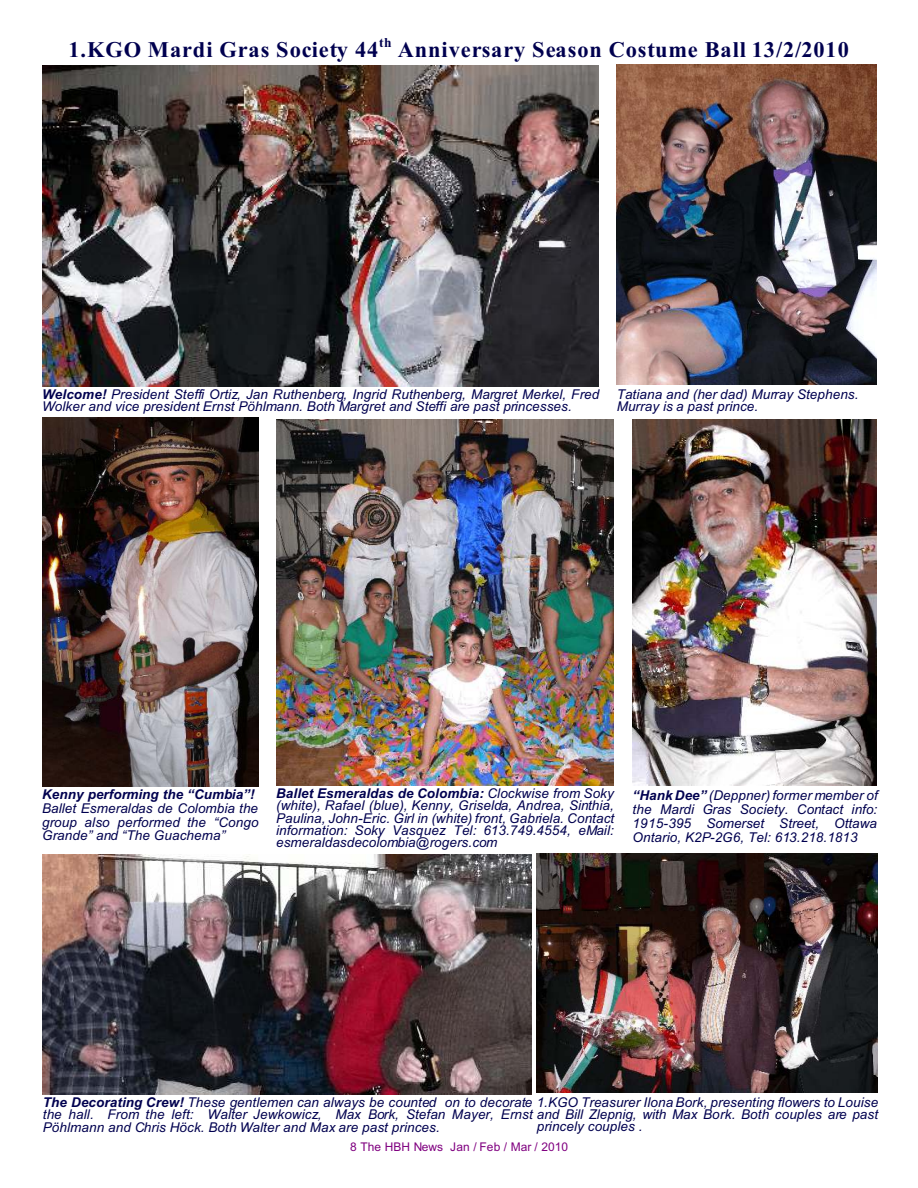
<style>
.page{position:relative;width:918px;height:1188px;background:#fff}
.page>*{position:absolute;margin:0;border:0;box-sizing:border-box;transform-origin:0 0}
.t1{font:700 22.35px "Times New Roman";letter-spacing:.04em;color:#00004f}
.t2{font:italic 13.5px/13.8px "Arial";letter-spacing:.005em;color:#00004f}
.t3{font:12px "Arial";letter-spacing:.01em;color:#800080}
.s1{font-weight:700}
</style>
<div class="page">
<img style="left:537px;top:854px;width:340px;height:238px">
<img style="left:42px;top:417px;width:216px;height:369px">
<img style="left:43px;top:854px;width:489px;height:240px">
<img style="left:42px;top:65px;width:557px;height:321px">
<img style="left:617px;top:65px;width:259px;height:319px">
<img style="left:276px;top:420px;width:338px;height:366px">
<img style="left:632px;top:419px;width:245px;height:366px">
<p class="t1" style="left:68px;top:42px;width:782px">1.KGO Mardi Gras Society 44<sup>th</sup> Anniversary Season Costume Ball 13/2/2010</p>
<p class="t2" style="left:42px;top:389px;width:559px;line-height:12.3px"><span class="s1">Welcome!</span> President Steffi Ortiz, Jan Ruthenberg, Ingrid Ruthenberg, Margret Merkel, Fred<br>Wolker and vice president Ernst Pöhlmann. Both Margret and Steffi are past princesses.</p>
<p class="t2" style="left:617px;top:389px;width:243px;line-height:12.3px">Tatiana and (her dad) Murray Stephens.<br>Murray is a past prince.</p>
<p class="t2" style="left:42px;top:788px;width:218px"><span class="s1">Kenny performing the “Cumbia”!<br></span>Ballet Esmeraldas de Colombia the group also performed the “Congo<br>Grande” and “The Guacherna”</p>
<p class="t2" style="left:276px;top:788px;width:340px;line-height:12.3px;text-align:justify"><span class="s1">Ballet Esmeraldas de Colombia:</span> Clockwise from Soky (white), Rafael (blue), Kenny, Griselda, Andrea, Sinthia, Paulina, John-Eric. Girl in (white) front, Gabriela. Contact information: Soky Vasquez Tel: 613.749.4554, eMail: esmeraldasdecolombia@rogers.com</p>
<p class="t2" style="left:633px;top:790px;width:247px;text-align:justify"><span class="s1">“Hank Dee”</span> (Deppner) former member of the Mardi Gras Society. Contact info:<br>1915-395 Somerset Street, Ottawa Ontario, K2P-2G6, Tel: 613.218.1813</p>
<p class="t2" style="left:43px;top:1096px;width:837px"><span class="s1">The Decorating Crew!</span> These gentlemen can always be counted on to decorate 1.KGO Treasurer Ilona Bork, presenting flowers to Louise</p>
<p class="t2" style="left:43px;top:1109px;width:837px">the hall. From the left: Walter Jewkowicz, Max Bork, Stefan Mayer, Ernst and Bill Zlepnig, with Max Bork. Both couples are past</p>
<p class="t2" style="left:537px;top:1121px;width:107px">princely couples .</p>
<p class="t2" style="left:43px;top:1121px;width:398px">Pöhlmann and Chris Höck. Both Walter and Max are past princes.</p>
<p class="t3" style="left:350px;top:1142px;width:220px">8 The HBH News Jan / Feb / Mar / 2010</p>
</div>
